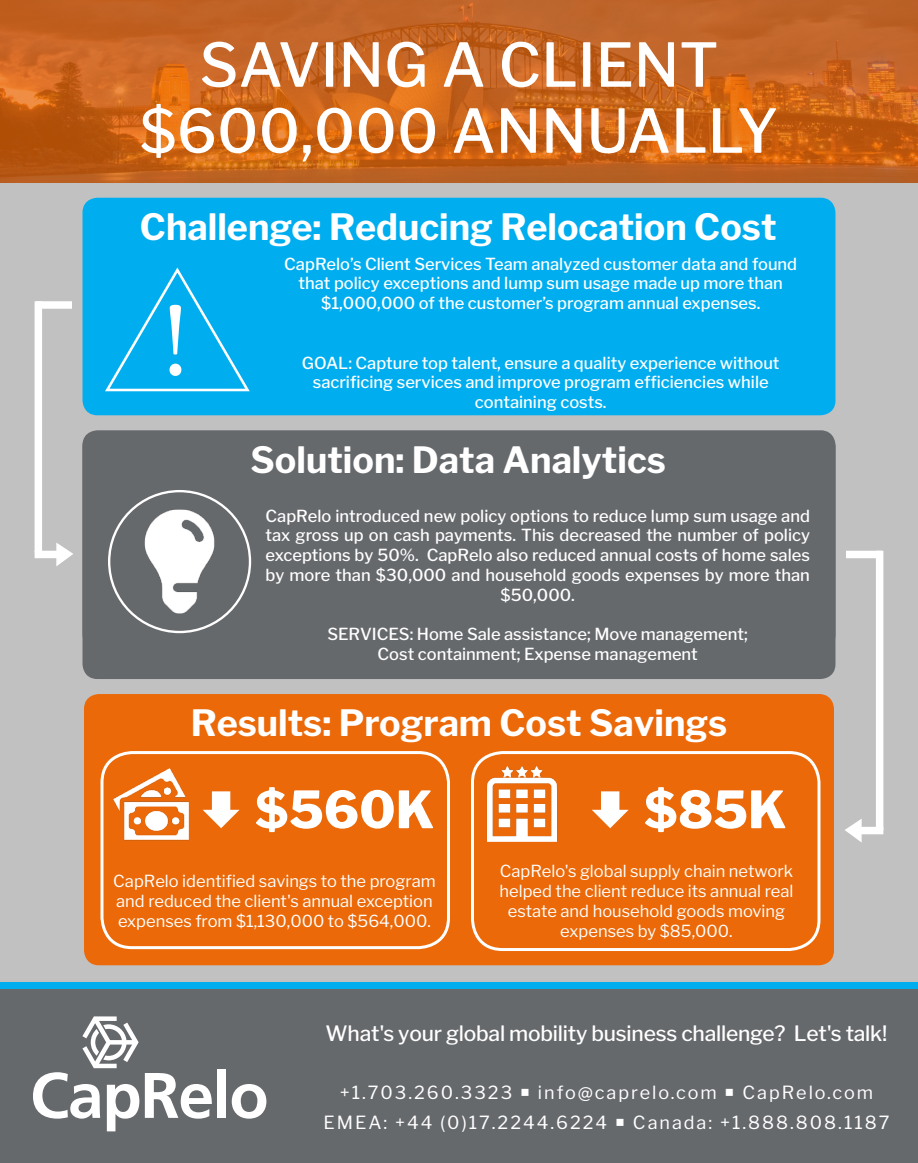
<style>
.page{position:relative;width:918px;height:1163px;background:#fff}
.page>*{position:absolute;margin:0;border:0;box-sizing:border-box;transform-origin:0 0}
.t1{font:105px "Minion Pro";color:#fff}
.t2{font:500 60px "Libre Franklin";color:#fff}
.t3{font:800 51px "Libre Franklin";color:#fff}
.t4{font:700 36px "Libre Franklin";color:#fff}
.t5{font:500 21px "Libre Franklin";letter-spacing:-.01em;color:#fff}
.t6{font:18px "Libre Franklin";letter-spacing:.11em;color:#fff}
.t7{font:500 16.5px/19.8px "Libre Franklin";color:#fff;text-align:center}
.t8{font:16.5px/19.8px "Libre Franklin";color:#fff}
</style>
<div class="page">
<div style="left:0;top:0;width:918px;height:1162px;background:#c1c1c1"></div>
<svg style="left:0;top:0;width:918px;height:182px;background:#c6631e"></svg>
<div style="left:0;top:986px;width:362px;height:176px;background:#66696c"></div>
<div style="left:295px;top:986px;width:623px;height:176px;background:#66696c"></div>
<svg style="left:145px;top:1073px;width:67px;height:45px"></svg>
<div style="left:217px;top:1069px;width:9px;height:48px;background:#fff"></div>
<svg style="left:232px;top:1084px;width:34px;height:34px"></svg>
<svg style="left:33px;top:1016px;width:106px;height:115px"></svg>
<div style="left:0;top:982px;width:918px;height:6px;background:#00aeef"></div>
<div style="left:82px;top:198px;width:754px;height:217px;background:#00aeef;border-radius:15px"></div>
<div style="left:84px;top:694px;width:750px;height:271px;background:#eb6909;border-radius:15px"></div>
<div style="left:36px;top:301px;width:36px;height:8px;background:#fff"></div>
<div style="left:35px;top:301px;width:7px;height:251px;background:#fff"></div>
<div style="left:35px;top:550px;width:25px;height:8px;background:#fff"></div>
<svg style="left:55px;top:543px;width:18px;height:23px"></svg>
<div style="left:846px;top:550px;width:36px;height:8px;background:#fff"></div>
<div style="left:876px;top:550px;width:7px;height:280px;background:#fff"></div>
<div style="left:858px;top:826px;width:25px;height:8px;background:#fff"></div>
<svg style="left:845px;top:819px;width:18px;height:24px"></svg>
<div style="left:100px;top:751px;width:350px;height:198px;border:3px solid #fff;border-radius:30px"></div>
<img style="left:114px;top:768px;width:75px;height:73px">
<div style="left:471px;top:751px;width:349px;height:200px;border:3px solid #fff;border-radius:30px"></div>
<img style="left:487px;top:766px;width:70px;height:75px">
<div style="left:82px;top:430px;width:754px;height:249px;background:#66696c;border-radius:15px"></div>
<img style="left:128px;top:509px;width:104px;height:104px">
<svg style="left:105px;top:267px;width:145px;height:125px"></svg>
<p class="t2" style="left:199px;top:29px;width:521px">SAVING A CLIENT</p>
<p class="t2" style="left:140px;top:95px;width:640px">$600,000 ANNUALLY</p>
<p class="t4" style="left:140px;top:205px;width:638px">Challenge: Reducing Relocation Cost</p>
<p class="t1" style="left:161px;top:271px;width:30px">!</p>
<p class="t7" style="left:284px;top:254px;width:515px">CapRelo’s Client Services Team analyzed customer data and found that policy exceptions and lump sum usage made up more than $1,000,000 of the customer’s program annual expenses.</p>
<p class="t7" style="left:302px;top:353px;width:479px">GOAL: Capture top talent, ensure a quality experience without sacrificing services and improve program efficiencies while</p>
<p class="t7" style="left:475px;top:392px;width:133px">containing costs.</p>
<p class="t4" style="left:251px;top:438px;width:417px">Solution: Data Analytics</p>
<p class="t7" style="left:266px;top:506px;width:546px">CapRelo introduced new policy options to reduce lump sum usage and tax gross up on cash payments. This decreased the number of policy exceptions by 50%. CapRelo also reduced annual costs of home sales by more than $30,000 and household goods expenses by more than $50,000.</p>
<p class="t7" style="left:327px;top:624px;width:422px">SERVICES: Home Sale assistance; Move management;</p>
<p class="t7" style="left:378px;top:644px;width:322px">Cost containment; Expense management</p>
<p class="t4" style="left:191px;top:701px;width:538px">Results: Program Cost Savings</p>
<p class="t3" style="left:255px;top:779px;width:181px">$560K</p>
<p class="t3" style="left:644px;top:779px;width:144px">$85K</p>
<p class="t8" style="left:113px;top:871px;width:324px">CapRelo identified savings to the program and reduced the client's annual exception expenses from $1,130,000 to $564,000.</p>
<p class="t8" style="left:500px;top:861px;width:295px;text-align:center">CapRelo's global supply chain network helped the client reduce its annual real estate and household goods moving expenses by $85,000.</p>
<p class="t5" style="left:326px;top:1020px;width:563px">What's your global mobility business challenge? Let's talk!</p>
<p class="t6" style="left:340px;top:1081px;width:535px">+1.703.260.3323 ○ info@caprelo.com ○ CapRelo.com</p>
<p class="t6" style="left:323px;top:1111px;width:568px">EMEA: +44 (0)17.2244.6224 ○ Canada: +1.888.808.1187</p>
</div>
